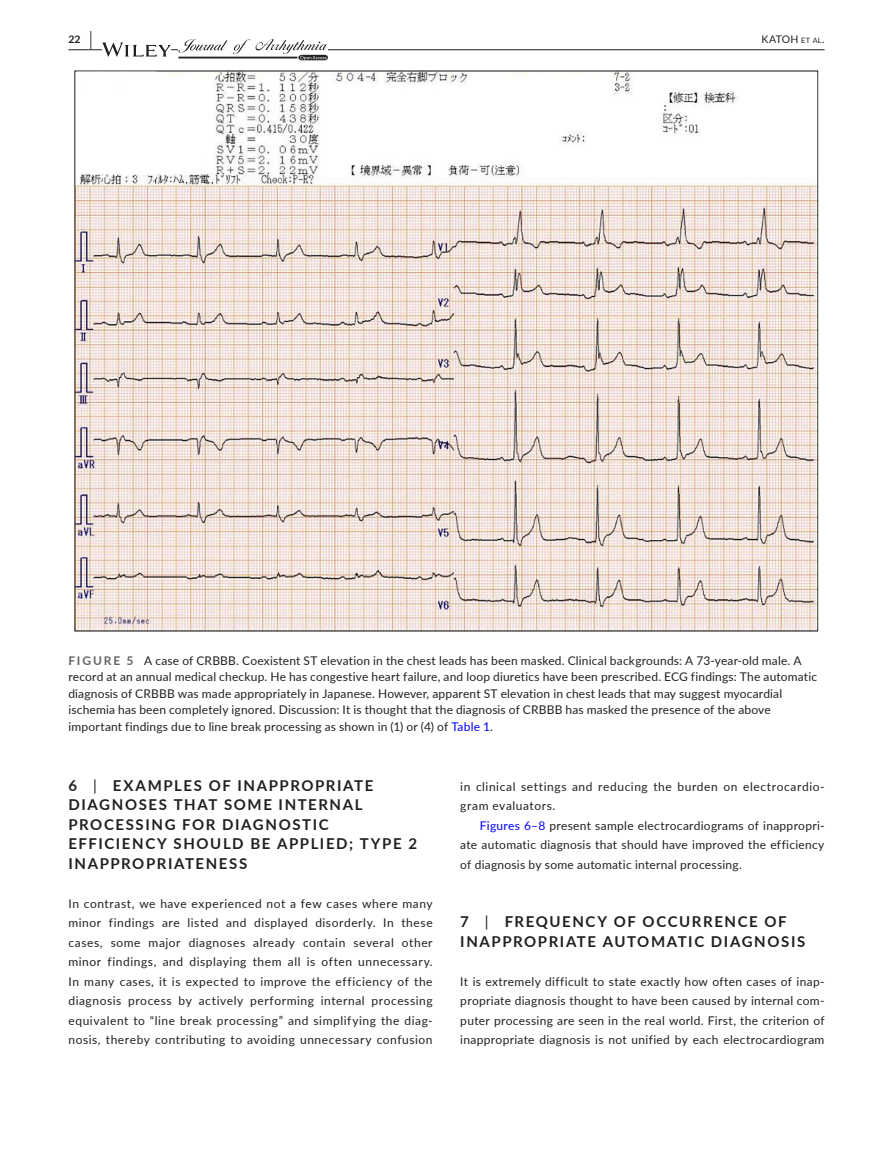
<style>
.page{position:relative;width:893px;height:1174px;background:#fff}
.page>*{position:absolute;margin:0;border:0;box-sizing:border-box;transform-origin:0 0}
.t1{font:700 15px/19.5px "Lato";letter-spacing:.105em;color:#231f20}
.t2{font:12px/19.5px "Lato";letter-spacing:.015em;color:#231f20;text-align:justify}
.t3{font:12px/19.5px "Lato";letter-spacing:.05em;color:#231f20}
.t4{font:10.5px "Lato";letter-spacing:.01em;color:#231f20}
.t5{font:700 10.5px "Lato";color:#231f20}
.s1{font-size:19.5px}
.s2{font-size:7.35px}
.s3{font-weight:700;color:#636366}
.s4{color:#00f}
.s5{font-weight:400}
</style>
<div class="page">
<hr style="left:68px;top:49px;width:756px;height:1px;background:#231f20">
<svg style="left:102px;top:42px;width:69px;height:15px"></svg>
<svg style="left:178px;top:39px;width:150px;height:21px"></svg>
<img style="left:74px;top:70px;width:745px;height:562px">
<p class="t5" style="left:68px;top:31px;width:25px">22 <span class="s1">|</span></p>
<p class="t4" style="left:761px;top:31px;width:65px">KATOH <span class="s2">et al</span>.</p>
<p class="t2" style="left:68px;top:651px;width:750px;line-height:16.5px;text-align:left"><span class="s3">FIGURE 5</span> A case of CRBBB. Coexistent ST elevation in the chest leads has been masked. Clinical backgrounds: A 73-year-old male. A record at an annual medical checkup. He has congestive heart failure, and loop diuretics have been prescribed. ECG findings: The automatic diagnosis of CRBBB was made appropriately in Japanese. However, apparent ST elevation in chest leads that may suggest myocardial ischemia has been completely ignored. Discussion: It is thought that the diagnosis of CRBBB has masked the presence of the above important findings due to line break processing as shown in (1) or (4) of <span class="s4">Table 1</span>.</p>
<p class="t1" style="left:68px;top:775px;width:350px">6 <span class="s5">|</span> EXAMPLES OF INAPPROPRIATE<br>DIAGNOSES THAT SOME INTERNAL<br>PROCESSING FOR DIAGNOSTIC<br>EFFICIENCY SHOULD BE APPLIED; TYPE 2<br>INAPPROPRIATENESS</p>
<p class="t2" style="left:68px;top:893px;width:366px">In contrast, we have experienced not a few cases where many minor findings are listed and displayed disorderly. In these cases, some major diagnoses already contain several other minor findings, and displaying them all is often unnecessary.<br>In many cases, it is expected to improve the efficiency of the diagnosis process by actively performing internal processing equivalent to “line break processing” and simplifying the diag&shy;nosis, thereby contributing to avoiding unnecessary confusion</p>
<p class="t3" style="left:460px;top:776px;width:366px">in clinical settings and reducing the burden on electrocardio&shy;gram evaluators.</p>
<p class="t2" style="left:460px;top:815px;width:366px;text-indent:20px"><span class="s4">Figures 6–8</span> present sample electrocardiograms of inappropri&shy;ate automatic diagnosis that should have improved the efficiency of diagnosis by some automatic internal processing.</p>
<p class="t1" style="left:460px;top:911px;width:346px">7 <span class="s5">|</span> FREQUENCY OF OCCURRENCE OF<br>INAPPROPRIATE AUTOMATIC DIAGNOSIS</p>
<p class="t2" style="left:460px;top:971px;width:366px">It is extremely difficult to state exactly how often cases of inap&shy;propriate diagnosis thought to have been caused by internal com&shy;puter processing are seen in the real world. First, the criterion of inappropriate diagnosis is not unified by each electrocardiogram</p>
</div>
